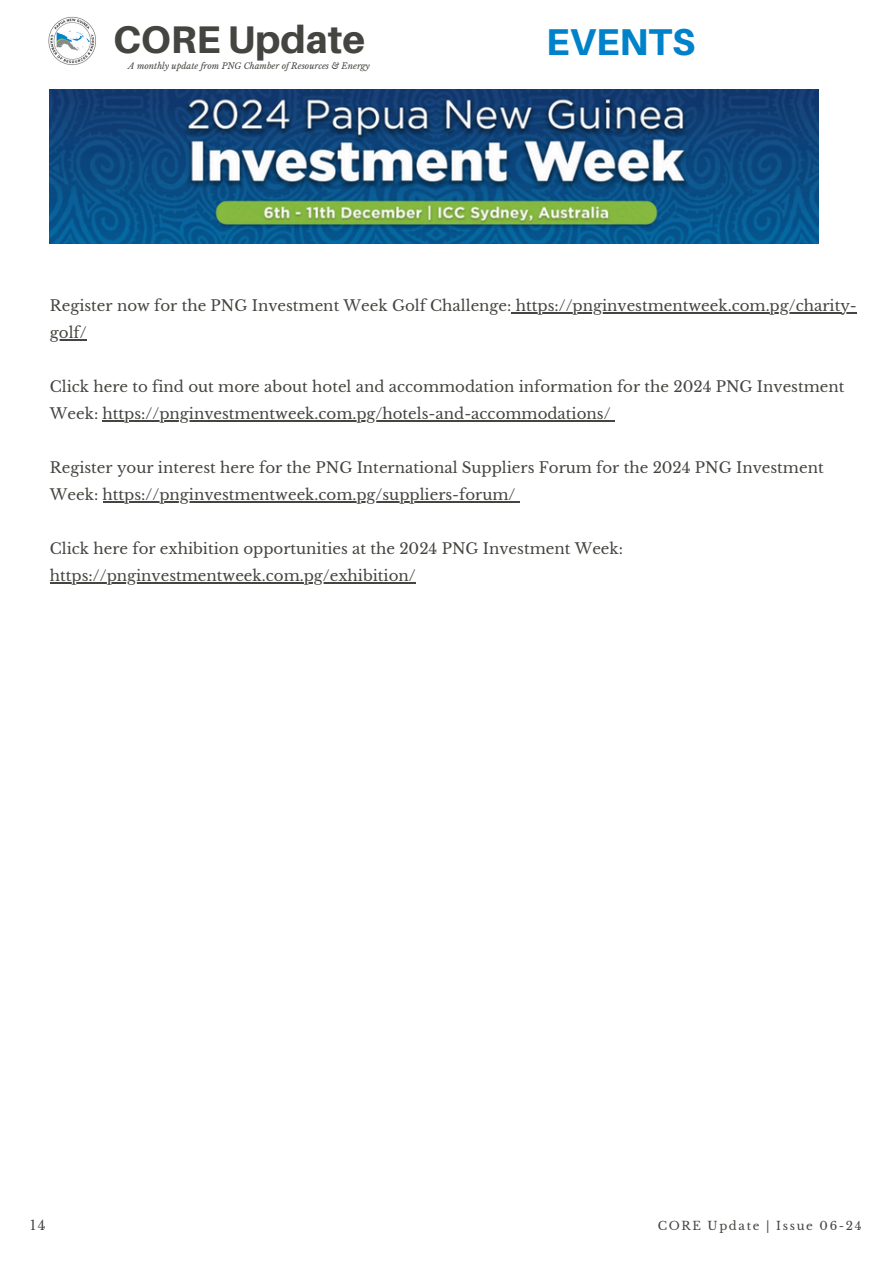
<style>
.page{position:relative;width:894px;height:1264px;background:#fff}
.page>*{position:absolute;margin:0;border:0;box-sizing:border-box;transform-origin:0 0}
.t1{font:800 38.55px "Aileron";color:#444440}
.t2{font:800 37.35px "Aileron";color:#0082cb}
.t3{font:15px/27px "Libre Baskerville";color:#444440}
.t4{font:13.2px "Libre Baskerville";color:#444440}
.t5{font:11.7px "Libre Baskerville";letter-spacing:.14em;color:#444440}
.t6{font:italic 8.55px "Libre Baskerville";color:#444440}
</style>
<div class="page">
<img style="left:48px;top:16px;width:48px;height:50px">
<hr style="left:511px;top:312px;width:345px;height:1px;background:#444440">
<hr style="left:50px;top:339px;width:37px;height:1px;background:#444440">
<hr style="left:103px;top:420px;width:507px;height:1px;background:#444440">
<hr style="left:103px;top:501px;width:412px;height:1px;background:#444440">
<hr style="left:50px;top:582px;width:365px;height:1px;background:#444440">
<img style="left:50px;top:89px;width:768px;height:154px">
<h2 class="t1" style="left:113px;top:15px;width:253px">CORE Update</h2>
<h1 class="t6" style="left:128px;top:60px;width:243px">A monthly update from PNG Chamber of Resources &amp; Energy</h1>
<p class="t2" style="left:546px;top:19px;width:150px">EVENTS</p>
<p class="t3" style="left:50px;top:292px;width:808px">Register now for the PNG Investment Week Golf Challenge: https://pnginvestmentweek.com.pg/charity-</p>
<h3 class="t3" style="left:50px;top:319px;width:38px">golf/</h3>
<h3 class="t3" style="left:50px;top:373px;width:795px">Click here to find out more about hotel and accommodation information for the 2024 PNG Investment<br>Week: https://pnginvestmentweek.com.pg/hotels-and-accommodations/</h3>
<h3 class="t3" style="left:50px;top:454px;width:775px">Register your interest here for the PNG International Suppliers Forum for the 2024 PNG Investment<br>Week: https://pnginvestmentweek.com.pg/suppliers-forum/</h3>
<h3 class="t3" style="left:50px;top:535px;width:574px">Click here for exhibition opportunities at the 2024 PNG Investment Week:</h3>
<p class="t3" style="left:50px;top:562px;width:367px">https://pnginvestmentweek.com.pg/exhibition/</p>
<p class="t4" style="left:30px;top:1217px;width:17px">14</p>
<p class="t5" style="left:657px;top:1218px;width:205px">CORE Update | Issue 06-24</p>
</div>
